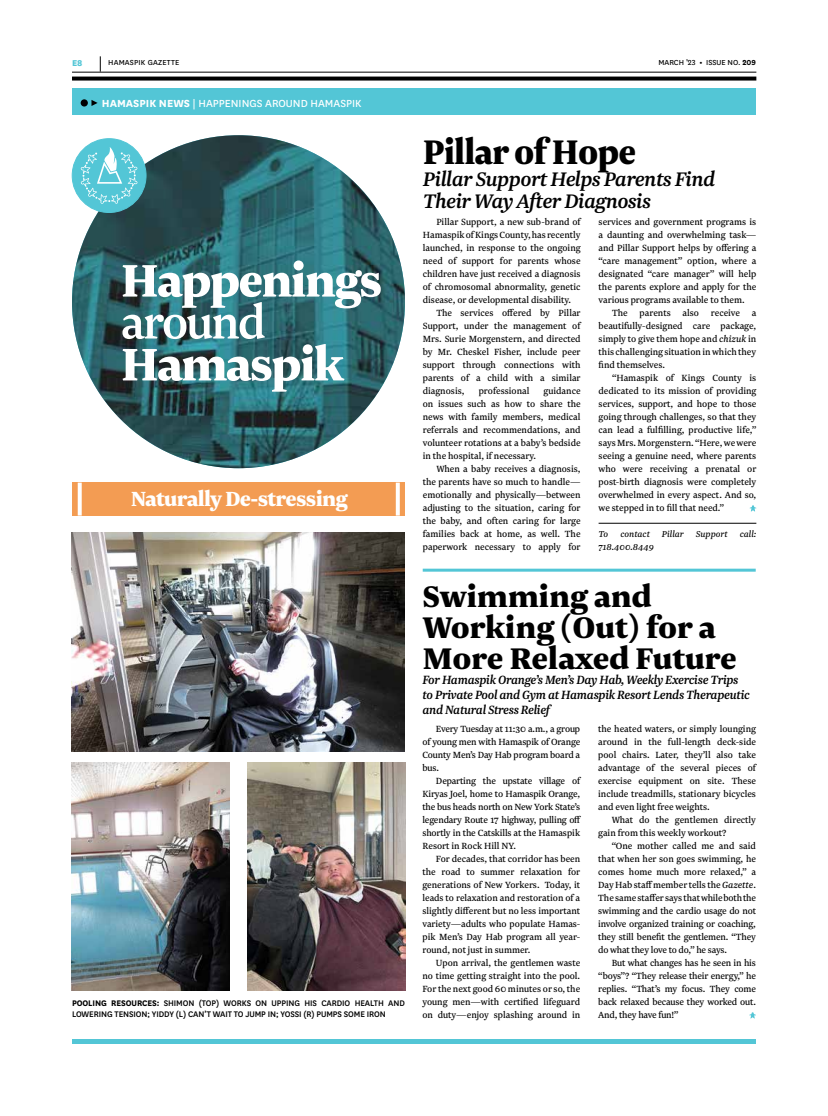
<style>
.page{position:relative;width:828px;height:1116px;background:#fff}
.page>*{position:absolute;margin:0;border:0;box-sizing:border-box;transform-origin:0 0}
.t1{font:900 53.5px "Newzald";letter-spacing:-.04em;color:#fff}
.t2{font:500 53.5px "Newzald";letter-spacing:-.04em;color:#fff}
.t3{font:900 40px "Newzald";letter-spacing:-.025em;color:#000;scale:.95 1}
.t4{font:900 35px/31px "Newzald";letter-spacing:-.01em;color:#000}
.t5{font:900 24px "Newzald";letter-spacing:-.03em;color:#fff}
.t6{font:italic 500 23px/22px "Newzald";letter-spacing:-.025em;color:#000}
.t7{font:italic 500 14px/15px "Newzald";letter-spacing:-.02em;color:#000;scale:.96 1}
.t8{font:12px "National";color:#fff}
.t9{font:10.5px/13px "Newzald";color:#000;text-align:justify}
.t10{font:italic 10px/13px "Newzald";color:#000}
.t11{font:800 9.9px "National";color:#53c6d6}
.t12{font:500 9.5px/11px "National";letter-spacing:-.01em;color:#000;scale:.96 1}
.t13{font:8.5px "National";color:#000}
.t14{font:8.5px "National";letter-spacing:.02em;color:#000}
.s1{font-weight:700}
.s2{font-style:italic}
</style>
<div class="page">
<div style="left:72px;top:482px;width:333px;height:34px;background:#f39c53"></div>
<svg style="left:78px;top:483px;width:4px;height:33px"></svg>
<svg style="left:396px;top:483px;width:4px;height:33px"></svg>
<hr style="left:423px;top:569px;width:333px;height:3px;background:#53c6d6">
<img style="left:72px;top:135px;width:333px;height:333px;border-radius:166px">
<div style="left:72px;top:139px;width:74px;height:74px;background:#53c6d6;border-radius:50%"></div>
<div style="left:72px;top:138px;width:74px;height:75px;border:1px solid #53c6d6;border-radius:50%"></div>
<svg style="left:81px;top:147px;width:57px;height:57px"></svg>
<hr style="left:72px;top:1040px;width:684px;height:4px;background:#53c6d6">
<div style="left:72px;top:89px;width:684px;height:26px;background:#53c6d6"></div>
<div style="left:81px;top:99px;width:7px;height:8px;background:#000;border-radius:50%"></div>
<svg style="left:91px;top:100px;width:7px;height:6px"></svg>
<svg style="left:749px;top:1012px;width:7px;height:7px"></svg>
<hr style="left:599px;top:523px;width:157px;height:1px;background:#000">
<svg style="left:749px;top:505px;width:8px;height:7px"></svg>
<img style="left:72px;top:533px;width:332px;height:218px">
<img style="left:72px;top:763px;width:158px;height:227px">
<img style="left:248px;top:763px;width:157px;height:227px">
<svg style="left:72px;top:77px;width:684px;height:4px;background:#1c1c1c"></svg>
<hr style="left:72px;top:72px;width:684px;height:1px;background:#000">
<svg style="left:100px;top:56px;width:1px;height:16px"></svg>
<p class="t11" style="left:72px;top:55px;width:12px">E8</p>
<p class="t14" style="left:108px;top:57px;width:73px">HAMASPIK GAZETTE</p>
<p class="t13" style="left:658px;top:57px;width:99px">MARCH ’23 <span class="s1">•</span> ISSUE NO. <span class="s1">209</span></p>
<p class="t8" style="left:102px;top:95px;width:261px"><span class="s1">HAMASPIK NEWS</span> | HAPPENINGS AROUND HAMASPIK</p>
<h1 class="t1" style="left:121px;top:245px;width:263px">Happenings</h1>
<h1 class="t2" style="left:121px;top:289px;width:147px">around</h1>
<h1 class="t1" style="left:121px;top:329px;width:225px">Hamaspik</h1>
<h3 class="t5" style="left:131px;top:483px;width:219px">Naturally De-stressing</h3>
<p class="t12" style="left:72px;top:997px;width:348px"><span class="s1">POOLING RESOURCES:</span> SHIMON (TOP) WORKS ON UPPING HIS CARDIO HEALTH AND<br>LOWERING TENSION; YIDDY (L) CAN’T WAIT TO JUMP IN; YOSSI (R) PUMPS SOME IRON</p>
<h2 class="t3" style="left:423px;top:126px;width:226px">Pillar of Hope</h2>
<h3 class="t6" style="left:423px;top:168px;width:294px">Pillar Support Helps Parents Find<br>Their Way After Diagnosis</h3>
<p class="t9" style="left:436px;top:215px;width:146px">Pillar Support, a new sub-brand of</p>
<p class="t9" style="left:423px;top:228px;width:159px">Hamaspik of Kings County, has recently</p>
<p class="t9" style="left:423px;top:241px;width:159px">launched, in response to the ongoing</p>
<p class="t9" style="left:423px;top:254px;width:159px">need of support for parents whose</p>
<p class="t9" style="left:423px;top:267px;width:159px">children have just received a diagnosis</p>
<p class="t9" style="left:423px;top:280px;width:159px">of chromosomal abnormality, genetic</p>
<p class="t9" style="left:423px;top:293px;width:150px">disease, or developmental disability.</p>
<p class="t9" style="left:436px;top:306px;width:146px">The services offered by Pillar</p>
<p class="t9" style="left:423px;top:319px;width:159px">Support, under the management of</p>
<p class="t9" style="left:423px;top:332px;width:159px">Mrs. Surie Morgenstern, and directed</p>
<p class="t9" style="left:423px;top:345px;width:159px">by Mr. Cheskel Fisher, include peer</p>
<p class="t9" style="left:423px;top:358px;width:159px">support through connections with</p>
<p class="t9" style="left:423px;top:371px;width:159px">parents of a child with a similar</p>
<p class="t9" style="left:423px;top:384px;width:43px">diagnosis,</p>
<p class="t9" style="left:479px;top:384px;width:52px">professional</p>
<p class="t9" style="left:423px;top:384px;width:159px;text-indent:121px">guidance on issues such as how to share the news with family members, medical referrals and recommendations, and volunteer rotations at a baby’s bedside in the hospital, if necessary.</p>
<p class="t9" style="left:423px;top:462px;width:159px;text-indent:14px">When a baby receives a diagnosis, the parents have so much to handle— emotionally and physically—between adjusting to the situation, caring for the baby, and often caring for large families back at home, as well. The paperwork necessary to apply for</p>
<p class="t9" style="left:599px;top:215px;width:159px">services and government programs is a daunting and overwhelming task— and Pillar Support helps by offering a “care management” option, where a designated “care manager” will help the parents explore and apply for the various programs available to them.</p>
<p class="t9" style="left:599px;top:306px;width:159px;text-indent:14px">The parents also receive a beautifully-designed care package, simply to give them hope and <span class="s2">chizuk</span> in this challenging situation in which they find themselves.</p>
<p class="t9" style="left:599px;top:371px;width:159px;text-indent:14px">“Hamaspik of Kings County is dedicated to its mission of providing services, support, and hope to those going through challenges, so that they can lead a fulfilling, productive life,” says Mrs. Morgenstern. “Here, we were seeing a genuine need, where parents who were receiving a prenatal or post-birth diagnosis were completely overwhelmed in every aspect. And so, we stepped in to fill that need.”</p>
<p class="t10" style="left:599px;top:527px;width:159px">To contact Pillar Support call:<br>718.400.8449</p>
<h3 class="t4" style="left:422px;top:579px;width:316px">Swimming and<br>Working (Out) for a<br>More Relaxed Future</h3>
<h3 class="t7" style="left:422px;top:672px;width:343px">For Hamaspik Orange’s Men’s Day Hab, Weekly Exercise Trips to Private Pool and Gym at Hamaspik Resort Lends Therapeutic and Natural Stress Relief</h3>
<p class="t9" style="left:422px;top:722px;width:159px;text-indent:14px">Every Tuesday at 11:30 a.m., a group of young men with Hamaspik of Orange County Men’s Day Hab program board a bus.</p>
<p class="t9" style="left:422px;top:774px;width:160px;text-indent:14px">Departing the upstate village of Kiryas Joel, home to Hamaspik Orange, the bus heads north on New York State’s legendary Route 17 highway, pulling off shortly in the Catskills at the Hamaspik Resort in Rock Hill NY.</p>
<p class="t9" style="left:422px;top:852px;width:159px;text-indent:14px">For decades, that corridor has been the road to summer relaxation for generations of New Yorkers. Today, it leads to relaxation and restoration of a slightly different but no less important variety—adults who populate Hamas&shy;pik Men’s Day Hab program all year&shy;round, not just in summer.</p>
<p class="t9" style="left:422px;top:956px;width:159px;text-indent:14px">Upon arrival, the gentlemen waste no time getting straight into the pool.<br>For the next good 60 minutes or so, the young men—with certified lifeguard on duty—enjoy splashing around in</p>
<p class="t9" style="left:598px;top:722px;width:159px">the heated waters, or simply lounging around in the full-length deck-side pool chairs. Later, they’ll also take advantage of the several pieces of exercise equipment on site. These include treadmills, stationary bicycles and even light free weights.</p>
<p class="t9" style="left:598px;top:813px;width:159px;text-indent:14px">What do the gentlemen directly gain from this weekly workout?</p>
<p class="t9" style="left:598px;top:839px;width:159px;text-indent:14px">“One mother called me and said that when her son goes swimming, he comes home much more relaxed,” a Day Hab staff member tells the <span class="s2">Gazette</span>.<br>The same staffer says that while both the swimming and the cardio usage do not involve organized training or coaching, they still benefit the gentlemen. “They do what they love to do,” he says.</p>
<p class="t9" style="left:598px;top:956px;width:159px;text-indent:14px">But what changes has he seen in his “boys”? “They release their energy,” he replies. “That’s my focus. They come back relaxed because they worked out.<br>And, they have fun!”</p>
</div>
